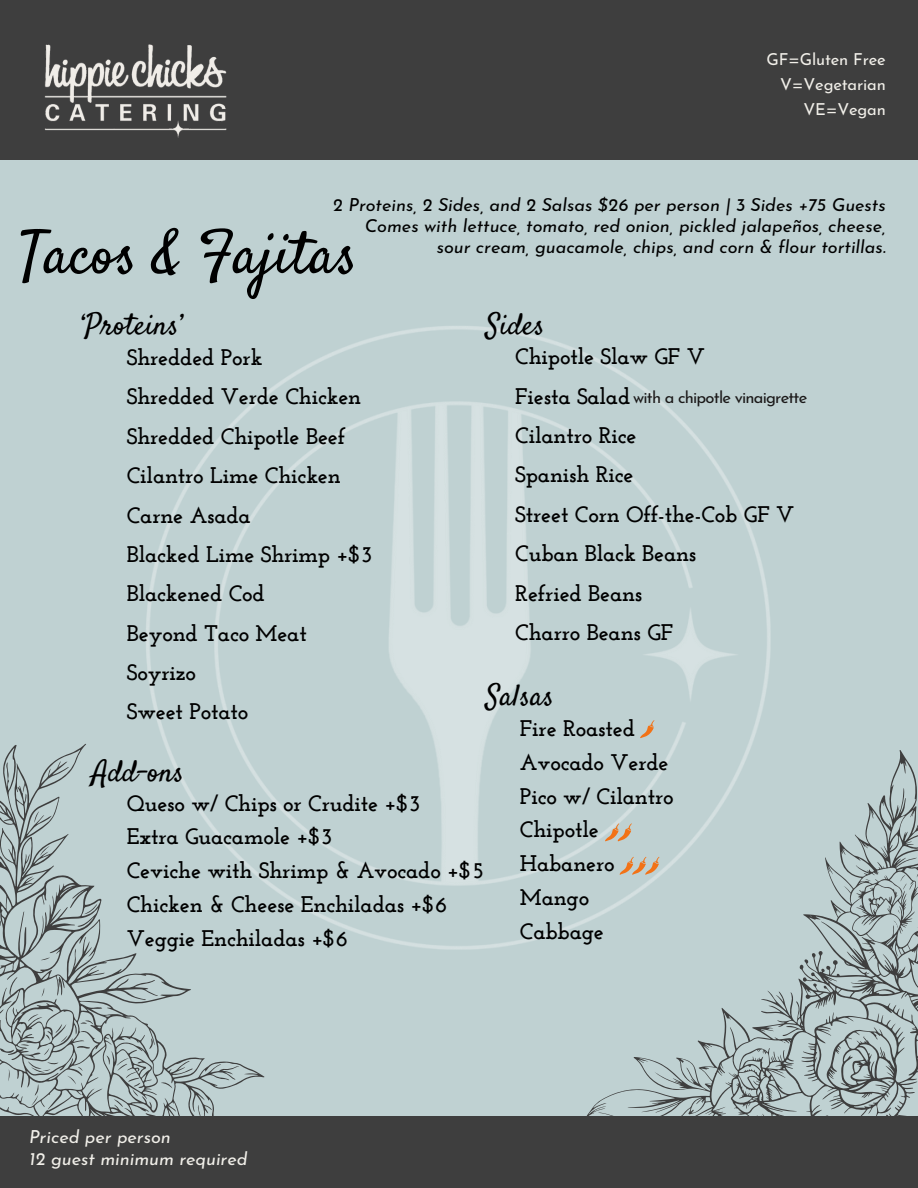
<style>
.page{position:relative;width:918px;height:1188px;background:#bfd1d2}
.page>*{position:absolute;margin:0;border:0;box-sizing:border-box;transform-origin:0 0}
.t1{font:60px "Satisfy";color:#000}
.t2{font:30px "Satisfy";color:#000}
.t3{font:700 22.5px/39.3px "Josefin Slab";letter-spacing:-.01em;color:#000}
.t4{font:italic 18px "Josefin Sans";color:#000}
.t5{font:italic 18px "Josefin Sans";color:#f1efe9}
.t6{font:16.5px "Josefin Sans";letter-spacing:-.01em;color:#f1efe9}
.t7{font:16.5px "Josefin Sans";letter-spacing:-.045em;color:#1a1818}
</style>
<div class="page">
<div style="left:0;top:0;width:918px;height:160px;background:#3e3e3e"></div>
<img style="left:44px;top:44px;width:183px;height:94px">
<img style="left:146px;top:326px;width:625px;height:624px">
<svg style="left:586px;top:750px;width:332px;height:367px"></svg>
<svg style="left:886px;top:1113px;width:6px;height:4px"></svg>
<svg style="left:594px;top:1112px;width:21px;height:5px"></svg>
<svg style="left:822px;top:1110px;width:7px;height:7px"></svg>
<svg style="left:756px;top:1114px;width:9px;height:3px"></svg>
<svg style="left:847px;top:951px;width:6px;height:5px"></svg>
<svg style="left:722px;top:1072px;width:12px;height:3px"></svg>
<svg style="left:894px;top:921px;width:4px;height:7px"></svg>
<svg style="left:881px;top:845px;width:7px;height:13px"></svg>
<svg style="left:901px;top:874px;width:17px;height:21px"></svg>
<svg style="left:783px;top:1073px;width:3px;height:6px"></svg>
<svg style="left:865px;top:879px;width:6px;height:2px"></svg>
<svg style="left:696px;top:1103px;width:7px;height:2px"></svg>
<svg style="left:859px;top:906px;width:17px;height:20px"></svg>
<div style="left:0;top:1117px;width:918px;height:71px;background:#3e3e3e"></div>
<svg style="left:0;top:744px;width:264px;height:373px"></svg>
<svg style="left:0;top:1048px;width:14px;height:5px"></svg>
<svg style="left:146px;top:1113px;width:12px;height:4px"></svg>
<svg style="left:198px;top:1105px;width:3px;height:12px"></svg>
<svg style="left:0;top:1009px;width:4px;height:5px"></svg>
<svg style="left:57px;top:761px;width:4px;height:7px"></svg>
<svg style="left:161px;top:1081px;width:11px;height:8px"></svg>
<svg style="left:58px;top:977px;width:4px;height:19px"></svg>
<svg style="left:41px;top:988px;width:4px;height:9px"></svg>
<svg style="left:149px;top:1038px;width:4px;height:11px"></svg>
<svg style="left:41px;top:957px;width:9px;height:3px"></svg>
<svg style="left:67px;top:1067px;width:16px;height:17px"></svg>
<svg style="left:0;top:1061px;width:58px;height:56px"></svg>
<svg style="left:117px;top:1058px;width:12px;height:13px"></svg>
<svg style="left:34px;top:811px;width:5px;height:12px"></svg>
<svg style="left:77px;top:1046px;width:13px;height:3px"></svg>
<svg style="left:80px;top:1020px;width:13px;height:4px"></svg>
<svg style="left:106px;top:1055px;width:5px;height:10px"></svg>
<svg style="left:114px;top:1078px;width:27px;height:29px"></svg>
<svg style="left:40px;top:846px;width:10px;height:10px"></svg>
<svg style="left:21px;top:1014px;width:47px;height:41px"></svg>
<svg style="left:84px;top:904px;width:13px;height:10px"></svg>
<svg style="left:619px;top:855px;width:43px;height:23px"></svg>
<svg style="left:639px;top:719px;width:17px;height:23px"></svg>
<svg style="left:604px;top:822px;width:30px;height:23px"></svg>
<h3 class="t6" style="left:766px;top:53px;width:121px">GF=Gluten Free</h3>
<p class="t6" style="left:780px;top:78px;width:107px">V=Vegetarian</p>
<h2 class="t6" style="left:803px;top:102px;width:84px">VE=Vegan</h2>
<p class="t4" style="left:333px;top:197px;width:554px">2 Proteins, 2 Sides, and 2 Salsas $26 per person | 3 Sides +75 Guests</p>
<p class="t4" style="left:365px;top:219px;width:523px">Comes with lettuce, tomato, red onion, pickled jalapeños, cheese,</p>
<p class="t4" style="left:437px;top:240px;width:451px">sour cream, guacamole, chips, and corn &amp; flour tortillas.</p>
<p class="t1" style="left:19px;top:216px;width:340px">Tacos &amp; Fajitas</p>
<p class="t2" style="left:81px;top:306px;width:104px">‘Proteins’</p>
<p class="t2" style="left:486px;top:306px;width:60px">Sides</p>
<h1 class="t3" style="left:127px;top:340px;width:247px">Shredded Pork<br>Shredded Verde Chicken<br>Shredded Chipotle Beef<br>Cilantro Lime Chicken<br>Carne Asada<br>Blacked Lime Shrimp +$3<br>Blackened Cod<br>Beyond Taco Meat<br>Soyrizo<br>Sweet Potato</h1>
<h2 class="t3" style="left:515px;top:339px;width:281px">Chipotle Slaw GF V<br>Fiesta Salad<br>Cilantro Rice<br>Spanish Rice<br>Street Corn Off-the-Cob GF V<br>Cuban Black Beans<br>Refried Beans<br>Charro Beans GF</h2>
<h2 class="t7" style="left:633px;top:390px;width:176px">with a chipotle vinaigrette</h2>
<h3 class="t2" style="left:486px;top:677px;width:69px">Salsas</h3>
<p class="t3" style="left:520px;top:714px;width:155px;line-height:33.8px">Fire Roasted<br>Avocado Verde<br>Pico w/ Cilantro<br>Chipotle<br>Habanero<br>Mango<br>Cabbage</p>
<p class="t2" style="left:92px;top:753px;width:94px">Add-ons</p>
<h3 class="t3" style="left:127px;top:788px;width:359px;line-height:33.8px">Queso w/ Chips or Crudite +$3<br>Extra Guacamole +$3<br>Ceviche with Shrimp &amp; Avocado +$5<br>Chicken &amp; Cheese Enchiladas +$6<br>Veggie Enchiladas +$6</h3>
<h2 class="t5" style="left:29px;top:1130px;width:143px">Priced per person</h2>
<p class="t5" style="left:29px;top:1151px;width:220px">12 guest minimum required</p>
</div>
